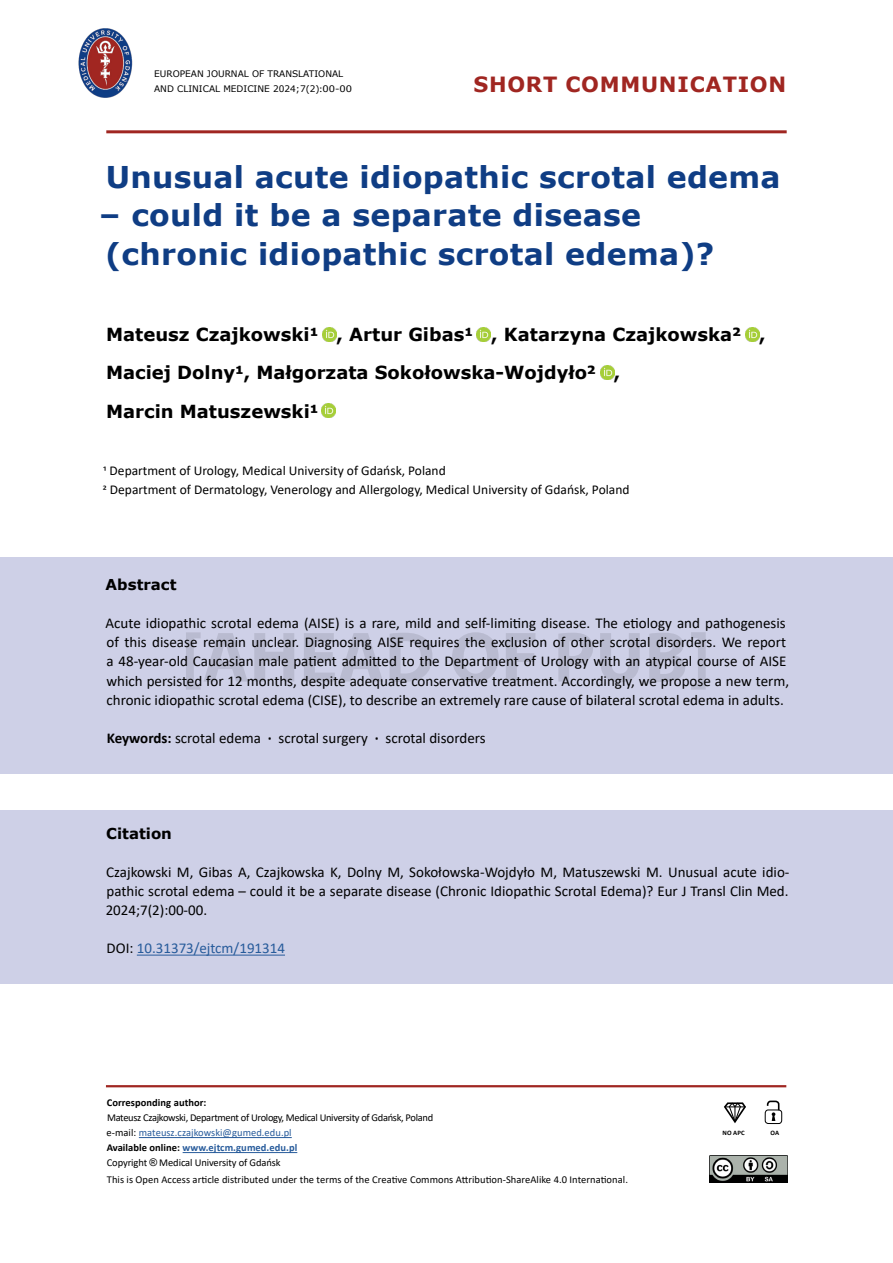
<style>
.page{position:relative;width:893px;height:1263px;background:#fff}
.page>*{position:absolute;margin:0;border:0;box-sizing:border-box;transform-origin:0 0}
.t1{font:700 72px "Myriad Pro";color:#000}
.t2{font:700 30px/38.2px "Verdana";letter-spacing:.01em;color:#0f3d84}
.t3{font:700 21px "Verdana";letter-spacing:.035em;color:#a02621}
.t4{font:700 18px/38.2px "Verdana";color:#000}
.t5{font:15px/19.2px "Calibri";color:#000}
.t6{font:15px "Calibri";color:#275b9b}
.t7{font:700 15px "Verdana";color:#000}
.t8{font:13.5px/19.2px "Calibri";color:#000}
.t9{font:10.5px/15px "Calibri";letter-spacing:-.03em;color:#000}
.t10{font:10.5px "Calibri";letter-spacing:-.005em;color:#000}
.t11{font:700 10.5px "Calibri";letter-spacing:.005em;color:#000}
.t12{font:9px/15px "Verdana";color:#000}
.t13{font:700 6.75px "Calibri";letter-spacing:.03em;color:#000}
.s1{font-family:"Minion Pro";font-size:11.25px}
.s2{font-weight:700}
.s3{color:#000}
.s4{color:#275b9b}
.s5{font-weight:700;color:#275b9b}
.s6{font-family:"Arial"}
</style>
<div class="page">
<div style="left:0;top:557px;width:893px;height:217px;background:#ced0e7"></div>
<div style="left:0;top:811px;width:893px;height:173px;background:#ced0e7"></div>
<hr style="left:106px;top:130px;width:681px;height:3px;background:#a02621">
<img style="left:78px;top:28px;width:55px;height:70px">
<hr style="left:106px;top:1085px;width:680px;height:2px;background:#a02621">
<hr style="left:139px;top:1137px;width:153px;height:1px;background:#275b9b">
<hr style="left:183px;top:1152px;width:114px;height:1px;background:#275b9b">
<img style="left:710px;top:1155px;width:77px;height:27px">
<svg style="left:764px;top:1100px;width:19px;height:24px"></svg>
<svg style="left:724px;top:1102px;width:22px;height:21px"></svg>
<hr style="left:137px;top:955px;width:148px;height:1px;background:#275b9b">
<img style="left:322px;top:327px;width:14px;height:14px">
<img style="left:476px;top:327px;width:14px;height:14px">
<img style="left:745px;top:327px;width:14px;height:14px">
<img style="left:600px;top:365px;width:14px;height:14px">
<img style="left:321px;top:404px;width:14px;height:14px">
<p class="t12" style="left:154px;top:66px;width:199px">EUROPEAN JOURNAL OF TRANSLATIONAL<br>AND CLINICAL MEDICINE 2024;7(2)<span class="s1">:</span>00-00</p>
<h3 class="t3" style="left:473px;top:70px;width:314px">SHORT COMMUNICATION</h3>
<h2 class="t2" style="left:106px;top:157px;width:676px">Unusual acute idiopathic scrotal edema</h2>
<h2 class="t2" style="left:99px;top:196px;width:617px">– could it be a separate disease (chronic idiopathic scrotal edema)?</h2>
<p class="t4" style="left:106px;top:315px;width:661px">Mateusz Czajkowski1 , Artur Gibas1 , Katarzyna Czajkowska2 ,<br>Maciej Dolny1, Małgorzata Sokołowska-Wojdyło2 ,<br>Marcin Matuszewski1</p>
<p class="t8" style="left:103px;top:461px;width:528px">1 Department of Urology, Medical University of Gdańsk, Poland<br>2 Department of Dermatology, Venerology and Allergology, Medical University of Gdańsk, Poland</p>
<p class="t7" style="left:106px;top:574px;width:72px">Abstract</p>
<p class="t5" style="left:106px;top:613px;width:685px">Acute idiopathic scrotal edema (AISE) is a rare, mild and self-limiting disease. The etiology and pathogenesis of this disease remain unclear. Diagnosing AISE requires the exclusion of other scrotal disorders. We report a 48-year-old Caucasian male patient admitted to the Department of Urology with an atypical course of AISE which persisted for 12 months, despite adequate conservative treatment. Accordingly, we propose a new term, chronic idiopathic scrotal edema (CISE), to describe an extremely rare cause of bilateral scrotal edema in adults.</p>
<p class="t5" style="left:107px;top:728px;width:380px"><span class="s2">Keywords:</span> scrotal edema <span class="s2">·</span> scrotal surgery <span class="s2">·</span> scrotal disorders</p>
<h1 class="t1" style="left:181px;top:610px;width:531px">[AHEAD OF PUB]</h1>
<p class="t7" style="left:106px;top:822px;width:67px">Citation</p>
<p class="t5" style="left:106px;top:862px;width:685px;text-align:justify">Czajkowski M, Gibas A, Czajkowska K, Dolny M, Sokołowska-Wojdyło M, Matuszewski M. Unusual acute idio&shy;pathic scrotal edema – could it be a separate disease (Chronic Idiopathic Scrotal Edema)? Eur J Transl Clin Med.<br>2024;7(2):00-00.</p>
<p class="t6" style="left:107px;top:938px;width:180px"><span class="s3">DOI:</span> 10.31373/ejtcm/191314</p>
<p class="t11" style="left:107px;top:1095px;width:101px">Corresponding author:</p>
<p class="t9" style="left:107px;top:1110px;width:328px">Mateusz Czajkowski, Department of Urology, Medical University of Gdańsk, Poland e-mail: <span class="s4">mateusz.czajkowski@gumed.edu.pl<br></span><span class="s2">Available online:</span> <span class="s5">www.ejtcm.gumed.edu.pl<br></span>Copyright <span class="s6">®</span> Medical University of Gdańsk</p>
<p class="t10" style="left:107px;top:1172px;width:523px">This is Open Access article distributed under the terms of the Creative Commons Attribution-ShareAlike 4.0 International.</p>
<p class="t13" style="left:722px;top:1128px;width:24px">NO APC</p>
<p class="t13" style="left:771px;top:1128px;width:10px">OA</p>
</div>
